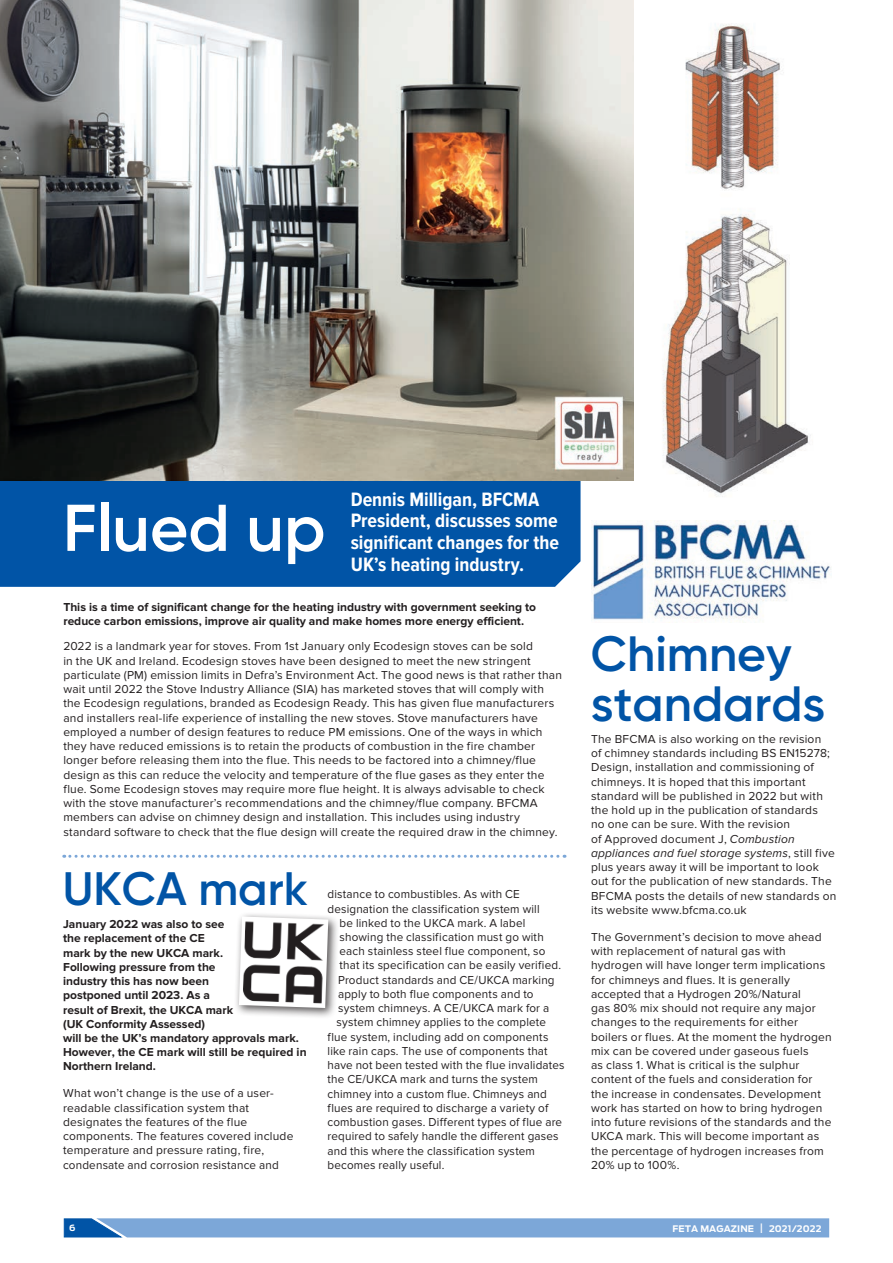
<style>
.page{position:relative;width:893px;height:1263px;background:#fff}
.page>*{position:absolute;margin:0;border:0;box-sizing:border-box;transform-origin:0 0}
.t1{font:600 66px "Gilroy";color:#fff}
.t2{font:600 49.5px/49.5px "Gilroy";color:#0154a6}
.t3{font:600 46.8px "Gilroy";color:#0154a6}
.t4{font:700 20.1px/21.8px "Proxima Nova Cond";color:#fff}
.t5{font:12px/14.2px "Proxima Nova";letter-spacing:.015em;color:#231f20}
.t6{font:700 12px/14.2px "Proxima Nova";color:#231f20}
.t7{font:700 9px "Antenna";letter-spacing:.01em;color:#fff}
.t8{font:700 8.7px "Antenna";color:#fff}
.s1{font-style:italic}
.s2{font-weight:500;font-size:12.9px}
</style>
<div class="page">
<div style="left:0;top:480px;width:580px;height:107px;background:#0154a6"></div>
<div style="left:234px;top:911px;width:105px;height:108px;background:#231f20;opacity:.75"></div>
<img style="left:239px;top:916px;width:89px;height:92px">
<img style="left:591px;top:521px;width:240px;height:102px">
<img style="left:663px;top:23px;width:148px;height:474px">
<img style="left:0;top:0;width:634px;height:480px">
<svg style="left:64px;top:855px;width:501px;height:3px"></svg>
<svg style="left:63px;top:1218px;width:766px;height:20px;background:#7ba6d7"></svg>
<h1 class="t1" style="left:63px;top:487px;width:264px">Flued up</h1>
<h3 class="t4" style="left:351px;top:489px;width:210px">Dennis Milligan, BFCMA<br>President, discusses some significant changes for the<br>UK’s heating industry.</h3>
<p class="t6" style="left:63px;top:600px;width:474px">This is a time of significant change for the heating industry with government seeking to reduce carbon emissions, improve air quality and make homes more energy efficient.</p>
<p class="t5" style="left:63px;top:639px;width:500px">2022 is a landmark year for stoves. From 1st January only Ecodesign stoves can be sold<br>in the UK and Ireland. Ecodesign stoves have been designed to meet the new stringent particulate (PM) emission limits in Defra’s Environment Act. The good news is that rather than wait until 2022 the Stove Industry Alliance (SIA) has marketed stoves that will comply with the Ecodesign regulations, branded as Ecodesign Ready. This has given flue manufacturers and installers real-life experience of installing the new stoves. Stove manufacturers have employed a number of design features to reduce PM emissions. One of the ways in which they have reduced emissions is to retain the products of combustion in the fire chamber longer before releasing them into the flue. This needs to be factored into a chimney/flue design as this can reduce the velocity and temperature of the flue gases as they enter the flue. Some Ecodesign stoves may require more flue height. It is always advisable to check with the stove manufacturer’s recommendations and the chimney/flue company. BFCMA members can advise on chimney design and installation. This includes using industry standard software to check that the flue design will create the required draw in the chimney.</p>
<h3 class="t3" style="left:63px;top:859px;width:247px">UKCA mark</h3>
<p class="t6" style="left:63px;top:917px;width:245px">January 2022 was also to see<br>the replacement of the CE<br>mark by the new UKCA mark.<br>Following pressure from the<br>industry this has now been<br>postponed until 2023. As a<br>result of Brexit, the UKCA mark<br>(UK Conformity Assessed)<br>will be the UK’s mandatory approvals mark.<br>However, the CE mark will still be required in<br>Northern Ireland.</p>
<p class="t5" style="left:63px;top:1086px;width:232px">What won’t change is the use of a user&shy;readable classification system that designates the features of the flue components. The features covered include temperature and pressure rating, fire, condensate and corrosion resistance and</p>
<p class="t5" style="left:328px;top:887px;width:194px">distance to combustibles. As with CE</p>
<p class="t5" style="left:328px;top:901px;width:214px">designation the classification system will</p>
<p class="t5" style="left:340px;top:916px;width:187px">be linked to the UKCA mark. A label</p>
<p class="t5" style="left:340px;top:930px;width:206px">showing the classification must go with</p>
<p class="t5" style="left:340px;top:944px;width:207px">each stainless steel flue component, so</p>
<p class="t5" style="left:340px;top:958px;width:223px">that its specification can be easily verified.</p>
<p class="t5" style="left:338px;top:973px;width:218px">Product standards and CE/UKCA marking</p>
<p class="t5" style="left:338px;top:987px;width:197px">apply to both flue components and to</p>
<p class="t5" style="left:338px;top:1001px;width:213px">system chimneys. A CE/UKCA mark for a</p>
<p class="t5" style="left:337px;top:1015px;width:211px">system chimney applies to the complete</p>
<p class="t5" style="left:328px;top:1030px;width:222px">flue system, including add on components</p>
<p class="t5" style="left:328px;top:1044px;width:222px">like rain caps. The use of components that</p>
<p class="t5" style="left:328px;top:1058px;width:239px">have not been tested with the flue invalidates</p>
<p class="t5" style="left:328px;top:1072px;width:212px">the CE/UKCA mark and turns the system</p>
<p class="t5" style="left:328px;top:1087px;width:221px">chimney into a custom flue. Chimneys and</p>
<p class="t5" style="left:328px;top:1101px;width:222px">flues are required to discharge a variety of</p>
<p class="t5" style="left:328px;top:1115px;width:236px">combustion gases. Different types of flue are</p>
<p class="t5" style="left:328px;top:1129px;width:233px">required to safely handle the different gases</p>
<p class="t5" style="left:328px;top:1144px;width:209px">and this where the classification system</p>
<p class="t5" style="left:328px;top:1158px;width:118px">becomes really useful.</p>
<h2 class="t2" style="left:591px;top:629px;width:236px">Chimney standards</h2>
<p class="t5" style="left:591px;top:732px;width:247px">The BFCMA is also working on the revision<br>of chimney standards including BS EN15278; Design, installation and commissioning of chimneys. It is hoped that this important standard will be published in 2022 but with the hold up in the publication of standards<br>no one can be sure. With the revision<br>of Approved document J, <span class="s1">Combustion appliances and fuel storage systems</span>, still five plus years away it will be important to look out for the publication of new standards. The BFCMA posts the details of new standards on its website www.bfcma.co.uk</p>
<p class="t5" style="left:591px;top:930px;width:242px">The Government’s decision to move ahead with replacement of natural gas with hydrogen will have longer term implications for chimneys and flues. It is generally accepted that a Hydrogen 20%/Natural<br>gas 80% mix should not require any major changes to the requirements for either boilers or flues. At the moment the hydrogen mix can be covered under gaseous fuels<br>as class 1. What is critical is the sulphur content of the fuels and consideration for the increase in condensates. Development work has started on how to bring hydrogen into future revisions of the standards and the UKCA mark. This will become important as the percentage of hydrogen increases from 20% up to 100%.</p>
<p class="t8" style="left:69px;top:1223px;width:8px">6</p>
<p class="t7" style="left:672px;top:1223px;width:151px">FETA MAGAZINE <span class="s2">I</span> 2021/2022</p>
</div>
